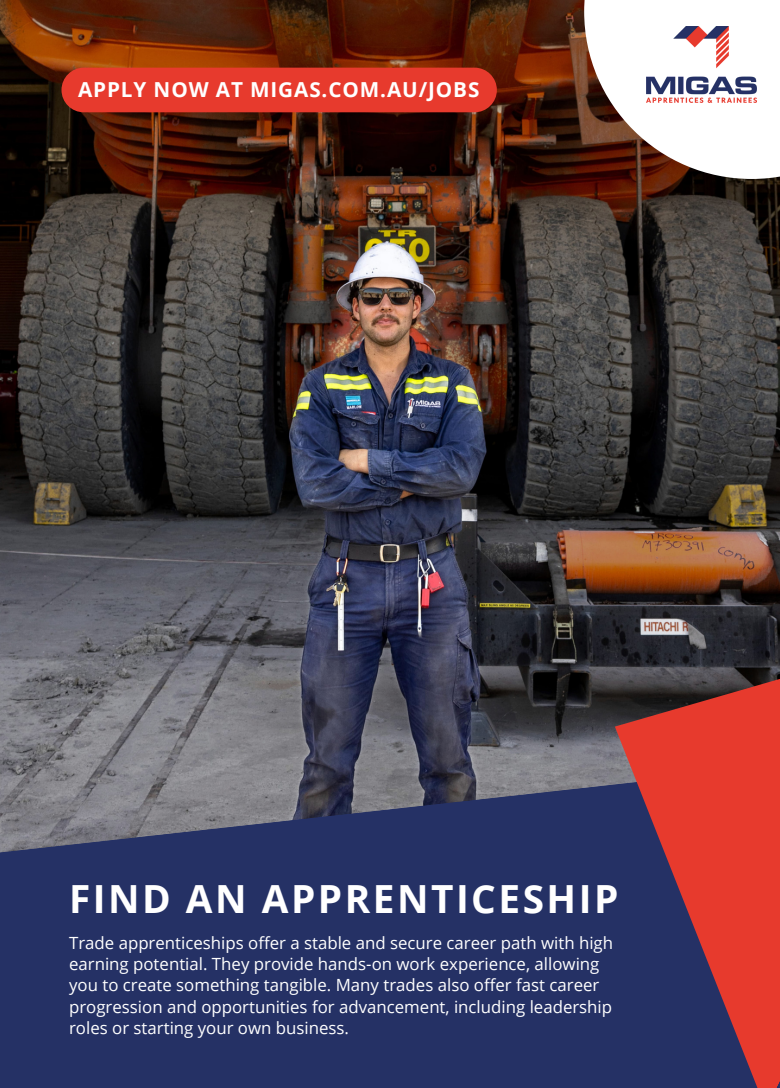
<style>
.page{position:relative;width:780px;height:1088px;background:#fff}
.page>*{position:absolute;margin:0;border:0;box-sizing:border-box;transform-origin:0 0}
.t1{font:700 38.75px "Open Sans";letter-spacing:.065em;color:#fff}
.t2{font:700 20.62px "Open Sans";letter-spacing:.045em;color:#fff}
.t3{font:16.75px/21.4px "Open Sans";color:#fff}
</style>
<div class="page">
<img style="left:0;top:0;width:779px;height:753px">
<svg style="left:583px;top:0;width:196px;height:179px"></svg>
<img style="left:645px;top:26px;width:111px;height:76px">
<svg style="left:0;top:753px;width:614px;height:334px;background:#353e69"></svg>
<div style="left:61px;top:68px;width:435px;height:44px;background:#e73a2d;border-radius:22px"></div>
<svg style="left:614px;top:612px;width:165px;height:475px;background:#853642"></svg>
<p class="t2" style="left:78px;top:75px;width:402px">APPLY NOW AT MIGAS.COM.AU/JOBS</p>
<p class="t1" style="left:69px;top:871px;width:550px">FIND AN APPRENTICESHIP</p>
<p class="t3" style="left:69px;top:931px;width:545px">Trade apprenticeships offer a stable and secure career path with high earning potential. They provide hands-on work experience, allowing you to create something tangible. Many trades also offer fast career progression and opportunities for advancement, including leadership roles or starting your own business.</p>
</div>
